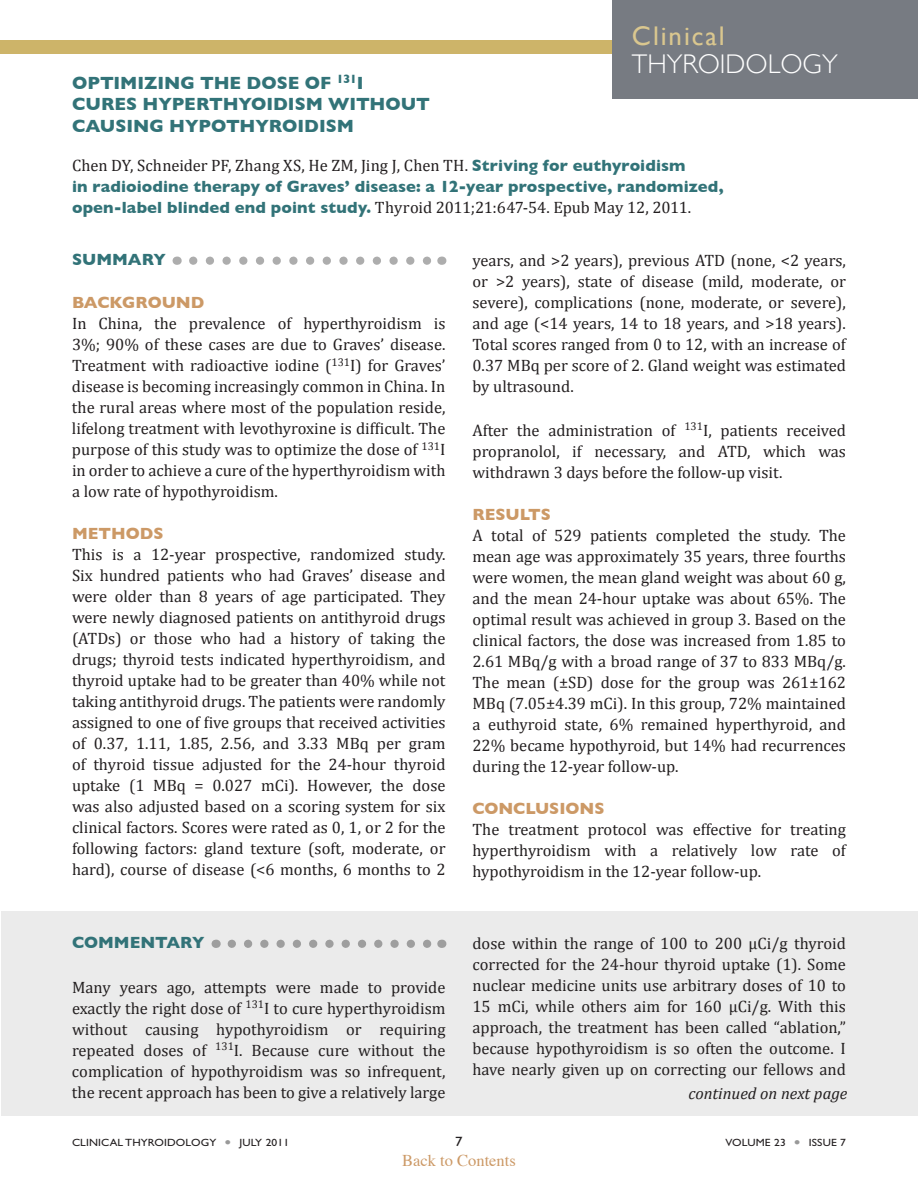
<style>
.page{position:relative;width:918px;height:1188px;background:#fff}
.page>*{position:absolute;margin:0;border:0;box-sizing:border-box;transform-origin:0 0}
.t1{font:300 27px "Gill Sans";color:#fff}
.t2{font:27px "Gill Sans";letter-spacing:.07em;color:#dac78f}
.t3{font:700 18px "Gill Sans";color:#327378}
.t4{font:16.5px/21px "Cambria";color:#231f20;text-align:justify}
.t5{font:700 16.5px "Gill Sans";letter-spacing:.005em;color:#327378}
.t6{font:700 16.5px "Gill Sans";letter-spacing:-.005em;color:#c96}
.t7{font:italic 16.5px "Cambria";color:#231f20}
.t8{font:16.5px "Times";color:#c96}
.t9{font:13.5px "Gill Sans Std";color:#231f20;scale:1.1 1}
.t10{font:10.5px "Gill Sans Std";letter-spacing:.01em;color:#231f20;scale:1.1 1}
.s1{font-family:"Gill Sans";font-weight:700;color:#327378}
.s2{color:#999}
</style>
<div class="page">
<div style="left:2px;top:911px;width:916px;height:205px;background:#ebebeb"></div>
<svg style="left:193px;top:257px;width:238px;height:8px"></svg>
<div style="left:0;top:40px;width:846px;height:14px;background:#cdb469"></div>
<div style="left:612px;top:0;width:306px;height:99px;background:#777b82"></div>
<svg style="left:232px;top:940px;width:200px;height:8px"></svg>
<h1 class="t2" style="left:632px;top:20px;width:94px">Clinical</h1>
<h1 class="t1" style="left:632px;top:49px;width:207px">THYROIDOLOGY</h1>
<p class="t3" style="left:72px;top:72px;width:28px">Optimi</p>
<p class="t3" style="left:144px;top:72px;width:26px">zing</p>
<p class="t3" style="left:200px;top:72px;width:15px">the</p>
<p class="t3" style="left:247px;top:72px;width:14px">dose</p>
<p class="t3" style="left:305px;top:72px;width:60px">of <sup>131</sup>I</p>
<p class="t3" style="left:72px;top:94px;width:14px">cures</p>
<p class="t3" style="left:143px;top:94px;width:14px">hyperthyoidism</p>
<p class="t3" style="left:328px;top:94px;width:16px">without</p>
<p class="t3" style="left:72px;top:115px;width:14px">causing</p>
<p class="t3" style="left:169px;top:115px;width:14px">hypothyroidism</p>
<p class="t4" style="left:72px;top:155px;width:615px">Chen DY, Schneider PF, Zhang XS, He ZM, Jing J, Chen TH. <span class="s1">Striving for euthyroidism</span></p>
<p class="t5" style="left:72px;top:177px;width:653px">in radioiodine therapy of Graves’ disease: a 12-year prospective, randomized,</p>
<p class="t4" style="left:72px;top:197px;width:621px"><span class="s1">open-label blinded end point study.</span> Thyroid 2011;21:647-54. Epub May 12, 2011.</p>
<p class="t5" style="left:72px;top:250px;width:95px">SUMMARY</p>
<p class="t6" style="left:72px;top:293px;width:27px">Background</p>
<p class="t4" style="left:72px;top:313px;width:375px">In China, the prevalence of hyperthyroidism is 3%; 90% of these cases are due to Graves’ disease.<br>Treatment with radioactive iodine (<sup>131</sup>I) for Graves’ disease is becoming increasingly common in China. In the rural areas where most of the population reside, lifelong treatment with levothyroxine is difficult. The purpose of this study was to optimize the dose of <sup>131</sup>I in order to achieve a cure of the hyperthyroidism with a low rate of hypothyroidism.</p>
<p class="t6" style="left:72px;top:524px;width:30px">Methods</p>
<p class="t4" style="left:72px;top:544px;width:375px">This is a 12-year prospective, randomized study.<br>Six hundred patients who had Graves’ disease and were older than 8 years of age participated. They were newly diagnosed patients on antithyroid drugs (ATDs) or those who had a history of taking the drugs; thyroid tests indicated hyperthyroidism, and thyroid uptake had to be greater than 40% while not taking antithyroid drugs. The patients were randomly assigned to one of five groups that received activities of 0.37, 1.11, 1.85, 2.56, and 3.33 MBq per gram of thyroid tissue adjusted for the 24-hour thyroid uptake (1 MBq = 0.027 mCi). However, the dose was also adjusted based on a scoring system for six clinical factors. Scores were rated as 0, 1, or 2 for the following factors: gland texture (soft, moderate, or hard), course of disease (&lt;6 months, 6 months to 2</p>
<p class="t5" style="left:72px;top:933px;width:134px">COMMENTARY</p>
<p class="t4" style="left:72px;top:977px;width:375px">Many years ago, attempts were made to provide exactly the right dose of <sup>131</sup>I to cure hyperthyroidism without causing hypothyroidism or requiring repeated doses of <sup>131</sup>I. Because cure without the complication of hypothyroidism was so infrequent, the recent approach has been to give a relatively large</p>
<p class="t4" style="left:472px;top:250px;width:375px">years, and &gt;2 years), previous ATD (none, &lt;2 years, or &gt;2 years), state of disease (mild, moderate, or severe), complications (none, moderate, or severe), and age (&lt;14 years, 14 to 18 years, and &gt;18 years).<br>Total scores ranged from 0 to 12, with an increase of 0.37 MBq per score of 2. Gland weight was estimated by ultrasound.</p>
<p class="t4" style="left:472px;top:420px;width:375px">After the administration of <sup>131</sup>I, patients received propranolol, if necessary, and ATD, which was withdrawn 3 days before the follow-up visit.</p>
<p class="t6" style="left:472px;top:505px;width:24px">Results</p>
<p class="t4" style="left:472px;top:525px;width:375px">A total of 529 patients completed the study. The mean age was approximately 35 years, three fourths were women, the mean gland weight was about 60 g, and the mean 24-hour uptake was about 65%. The optimal result was achieved in group 3. Based on the clinical factors, the dose was increased from 1.85 to 2.61 MBq/g with a broad range of 37 to 833 MBq/g.<br>The mean (±SD) dose for the group was 261±162<br>MBq (7.05±4.39 mCi). In this group, 72% maintained a euthyroid state, 6% remained hyperthyroid, and 22% became hypothyroid, but 14% had recurrences during the 12-year follow-up.</p>
<p class="t6" style="left:472px;top:799px;width:26px">Conclusion</p>
<p class="t6" style="left:594px;top:799px;width:12px">S</p>
<p class="t4" style="left:472px;top:819px;width:375px">The treatment protocol was effective for treating hyperthyroidism with a relatively low rate of hypothyroidism in the 12-year follow-up.</p>
<p class="t4" style="left:472px;top:933px;width:375px">dose within the range of 100 to 200 µCi/g thyroid corrected for the 24-hour thyroid uptake (1). Some nuclear medicine units use arbitrary doses of 10 to 15 mCi, while others aim for 160 µCi/g. With this approach, the treatment has been called “ablation,” because hypothyroidism is so often the outcome. I have nearly given up on correcting our fellows and</p>
<p class="t7" style="left:688px;top:1083px;width:160px">continued on next page</p>
<p class="t10" style="left:72px;top:1137px;width:199px">CLINICAL THYROIDOLOGY <span class="s2">●</span> JULY 2011</p>
<p class="t9" style="left:455px;top:1134px;width:8px">7</p>
<p class="t10" style="left:726px;top:1137px;width:111px">VOLUME 23 <span class="s2">●</span> ISSUE 7</p>
<p class="t8" style="left:402px;top:1145px;width:115px">Back to Contents</p>
</div>
